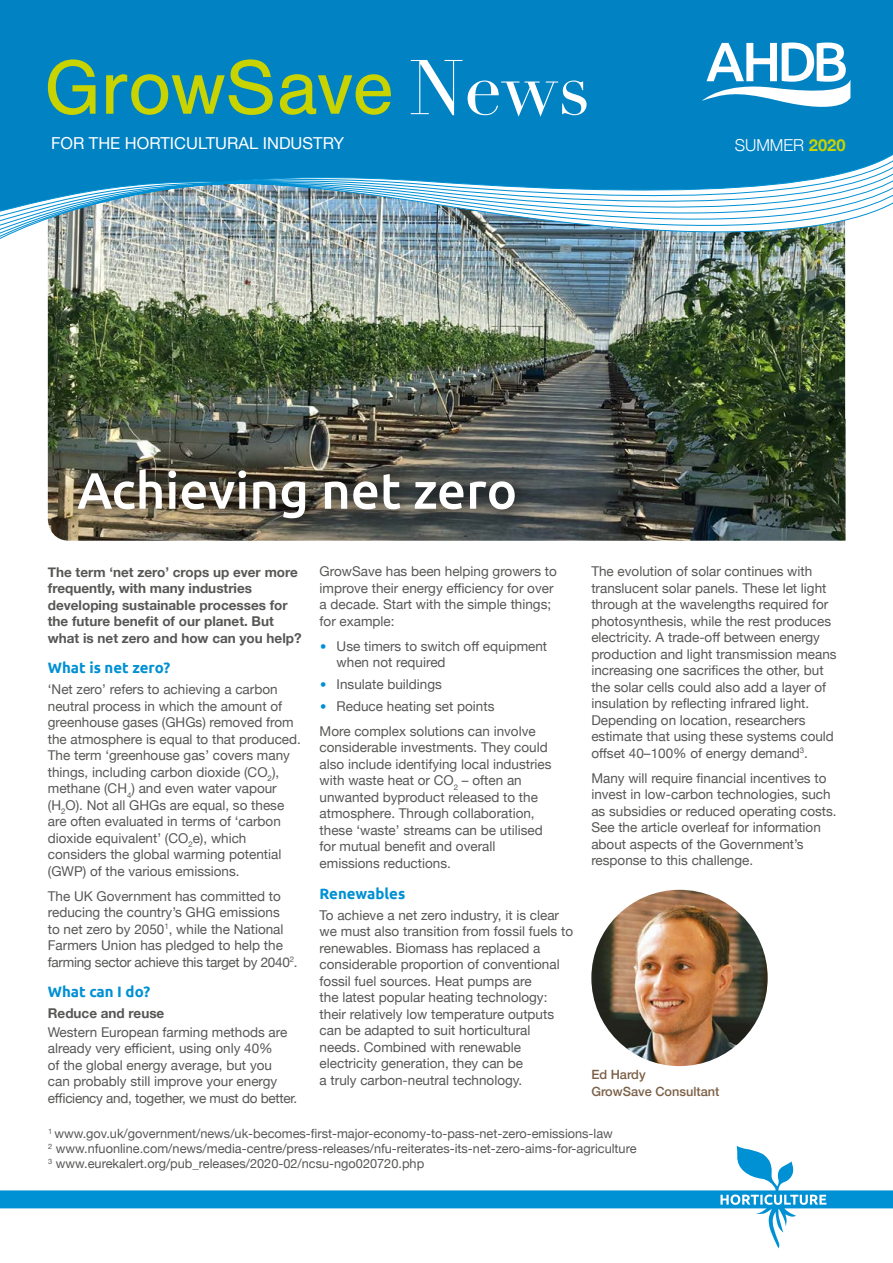
<style>
.page{position:relative;width:893px;height:1263px;background:#fff}
.page>*{position:absolute;margin:0;border:0;box-sizing:border-box;transform-origin:0 0}
.t1{font:79.65px "Nimbus San";color:#c8d300}
.BIG_HEADLINE_-_R_REW{font:500 51px "Ubuntu";color:#fff}
.t2{font:16.5px "Helvetica Neue";color:#fff}
.t3{font:300 16.5px "Helvetica Neue";color:#fff}
.HEADING_4{font:700 15px "Ubuntu";color:#0090d4}
.GROWSAVE_MAIN_BODY{font:13.5px/16.5px "Helvetica Neue";color:#575756}
.GROWSAVE_MAIN_BODY-2{font:700 13.5px/16.5px "Helvetica Neue";color:#575756}
.HEADING_5{font:700 13.5px "Helvetica Neue";color:#575756}
.FOOT_NOTES_2019{font:12.75px/15px "Helvetica Neue";color:#575756}
.MAIN_CAPTION_2019{font:500 12.75px/17.2px "Helvetica Neue";color:#7b6047}
.s1{font-family:"Didot";font-size:76.2px;color:#fff}
.s2{font-weight:700;color:#c8d300}
.s3{font-size:21px;color:#0090d4}
</style>
<div class="page">
<img style="left:48px;top:275px;width:797px;height:266px">
<div style="left:0;top:0;width:893px;height:130px;background:#0082c3"></div>
<div style="left:66px;top:458px;width:468px;height:80px;background:#000;opacity:.75"></div>
<img style="left:0;top:130px;width:893px;height:145px">
<svg style="left:702px;top:43px;width:148px;height:73px"></svg>
<svg style="left:0;top:1146px;width:893px;height:102px"></svg>
<img style="left:591px;top:890px;width:177px;height:176px;border-radius:88px">
<p class="t1" style="left:44px;top:44px;width:548px">GrowSave <span class="s1">News</span></p>
<p class="t2" style="left:51px;top:131px;width:295px">FOR THE HORTICULTURAL INDUSTRY</p>
<p class="BIG_HEADLINE_-_R_REW" style="left:77px;top:458px;width:441px">Achieving net zero</p>
<p class="t3" style="left:735px;top:132px;width:112px">SUMMER <span class="s2">2020</span></p>
<p class="GROWSAVE_MAIN_BODY-2" style="left:48px;top:564px;width:255px">The term ‘net zero’ crops up ever more frequently, with many industries developing sustainable processes for the future benefit of our planet. But what is net zero and how can you help?</p>
<p class="HEADING_4" style="left:48px;top:659px;width:124px">What is net zero?</p>
<p class="GROWSAVE_MAIN_BODY" style="left:48px;top:682px;width:255px">‘Net zero’ refers to achieving a carbon neutral process in which the amount of greenhouse gases (GHGs) removed from the atmosphere is equal to that produced.<br>The term ‘greenhouse gas’ covers many things, including carbon dioxide (CO<sub>2</sub>), methane (CH<sub>4</sub>) and even water vapour (H<sub>2</sub>O). Not all GHGs are equal, so these are often evaluated in terms of ‘carbon dioxide equivalent’ (CO<sub>2</sub>e), which considers the global warming potential (GWP) of the various emissions.</p>
<p class="GROWSAVE_MAIN_BODY" style="left:48px;top:888px;width:251px">The UK Government has committed to reducing the country’s GHG emissions<br>to net zero by 2050<sup>1</sup>, while the National Farmers Union has pledged to help the farming sector achieve this target by 2040<sup>2</sup>.</p>
<p class="HEADING_4" style="left:48px;top:983px;width:104px">What can I do?</p>
<p class="HEADING_5" style="left:48px;top:1003px;width:118px">Reduce and reuse</p>
<p class="GROWSAVE_MAIN_BODY" style="left:48px;top:1024px;width:251px">Western European farming methods are already very efficient, using only 40%<br>of the global energy average, but you can probably still improve your energy efficiency and, together, we must do better.</p>
<p class="GROWSAVE_MAIN_BODY" style="left:320px;top:564px;width:239px">GrowSave has been helping growers to improve their energy efficiency for over a decade. Start with the simple things; for example:</p>
<p class="GROWSAVE_MAIN_BODY" style="left:337px;top:638px;width:212px;text-indent:-17px"><span class="s3">•</span> Use timers to switch off equipment when not required</p>
<p class="GROWSAVE_MAIN_BODY" style="left:320px;top:677px;width:124px"><span class="s3">•</span> Insulate buildings</p>
<p class="GROWSAVE_MAIN_BODY" style="left:320px;top:699px;width:176px"><span class="s3">•</span> Reduce heating set points</p>
<p class="GROWSAVE_MAIN_BODY" style="left:320px;top:724px;width:234px">More complex solutions can involve considerable investments. They could also include identifying local industries with waste heat or CO<sub>2</sub> – often an unwanted byproduct released to the atmosphere. Through collaboration, these ‘waste’ streams can be utilised for mutual benefit and overall emissions reductions.</p>
<p class="HEADING_4" style="left:320px;top:884px;width:87px">Renewables</p>
<p class="GROWSAVE_MAIN_BODY" style="left:320px;top:907px;width:255px">To achieve a net zero industry, it is clear we must also transition from fossil fuels to renewables. Biomass has replaced a considerable proportion of conventional fossil fuel sources. Heat pumps are<br>the latest popular heating technology: their relatively low temperature outputs can be adapted to suit horticultural needs. Combined with renewable electricity generation, they can be<br>a truly carbon-neutral technology.</p>
<p class="GROWSAVE_MAIN_BODY" style="left:591px;top:564px;width:247px">The evolution of solar continues with translucent solar panels. These let light through at the wavelengths required for photosynthesis, while the rest produces electricity. A trade-off between energy production and light transmission means increasing one sacrifices the other, but the solar cells could also add a layer of insulation by reflecting infrared light.<br>Depending on location, researchers estimate that using these systems could offset 40–100% of energy demand<sup>3</sup>.</p>
<p class="GROWSAVE_MAIN_BODY" style="left:591px;top:770px;width:247px">Many will require financial incentives to invest in low-carbon technologies, such as subsidies or reduced operating costs.<br>See the article overleaf for information about aspects of the Government’s response to this challenge.</p>
<p class="MAIN_CAPTION_2019" style="left:591px;top:1065px;width:130px">Ed Hardy<br>GrowSave Consultant</p>
<p class="FOOT_NOTES_2019" style="left:48px;top:1127px;width:590px"><sup>1</sup> www.gov.uk/government/news/uk-becomes-first-major-economy-to-pass-net-zero-emissions-law<br><sup>2</sup> www.nfuonline.com/news/media-centre/press-releases/nfu-reiterates-its-net-zero-aims-for-agriculture<br><sup>3</sup> www.eurekalert.org/pub_releases/2020-02/ncsu-ngo020720.php</p>
</div>
